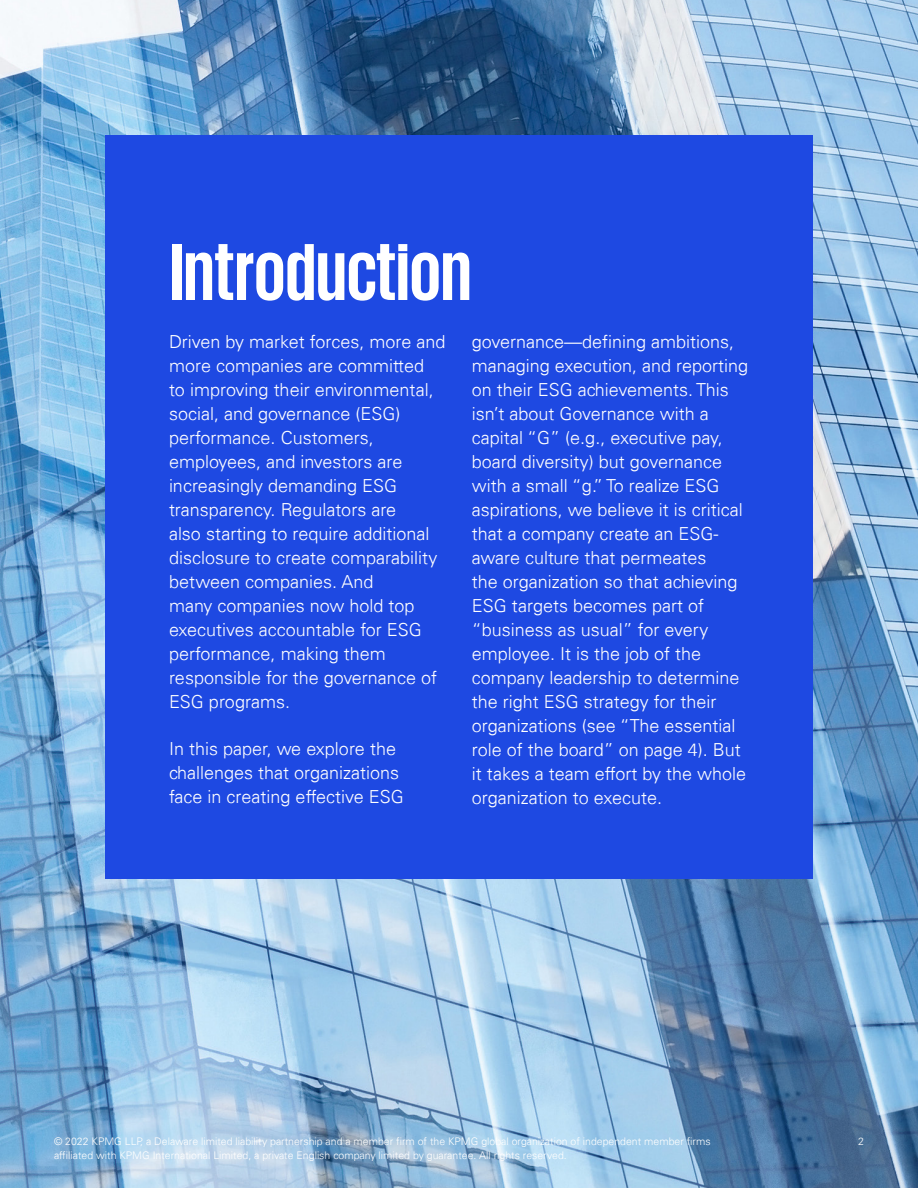
<style>
.page{position:relative;width:918px;height:1188px;background:#fff}
.page>*{position:absolute;margin:0;border:0;box-sizing:border-box;transform-origin:0 0}
.Header_Text_55pt_Whi{font:700 82.5px "KPMG";color:#fff}
.Intro_Text_12pt_Whit{font:300 18px/24px "Univers 45";color:#fff}
.t1{font:300 10.5px "Univers 45";color:#fff}
</style>
<div class="page">
<img style="left:0;top:0;width:918px;height:1188px">
<div style="left:105px;top:135px;width:708px;height:744px;background:#1e49e2"></div>
<p class="Header_Text_55pt_Whi" style="left:170px;top:231px;width:303px">Introduction</p>
<p class="Intro_Text_12pt_Whit" style="left:169px;top:330px;width:278px">Driven by market forces, more and more companies are committed<br>to improving their environmental, social, and governance (ESG) performance. Customers, employees, and investors are increasingly demanding ESG transparency. Regulators are<br>also starting to require additional disclosure to create comparability between companies. And<br>many companies now hold top executives accountable for ESG performance, making them responsible for the governance of<br>ESG programs.</p>
<p class="Intro_Text_12pt_Whit" style="left:169px;top:736px;width:236px">In this paper, we explore the challenges that organizations face in creating effective ESG</p>
<p class="Intro_Text_12pt_Whit" style="left:472px;top:330px;width:278px">governance—defining ambitions, managing execution, and reporting on their ESG achievements. This isn’t about Governance with a capital “G” (e.g., executive pay, board diversity) but governance with a small “g.” To realize ESG aspirations, we believe it is critical that a company create an ESG&shy;aware culture that permeates<br>the organization so that achieving<br>ESG targets becomes part of “business as usual” for every employee. It is the job of the company leadership to determine the right ESG strategy for their organizations (see “The essential role of the board” on page 4). But it takes a team effort by the whole organization to execute.</p>
<p class="t1" style="left:54px;top:1135px;width:658px">© 2022 KPMG LLP, a Delaware limited liability partnership and a member firm of the KPMG global organization of independent member firms</p>
<p class="t1" style="left:858px;top:1135px;width:7px">2</p>
<p class="t1" style="left:54px;top:1149px;width:514px">affiliated with KPMG International Limited, a private English company limited by guarantee. All rights reserved.</p>
</div>
